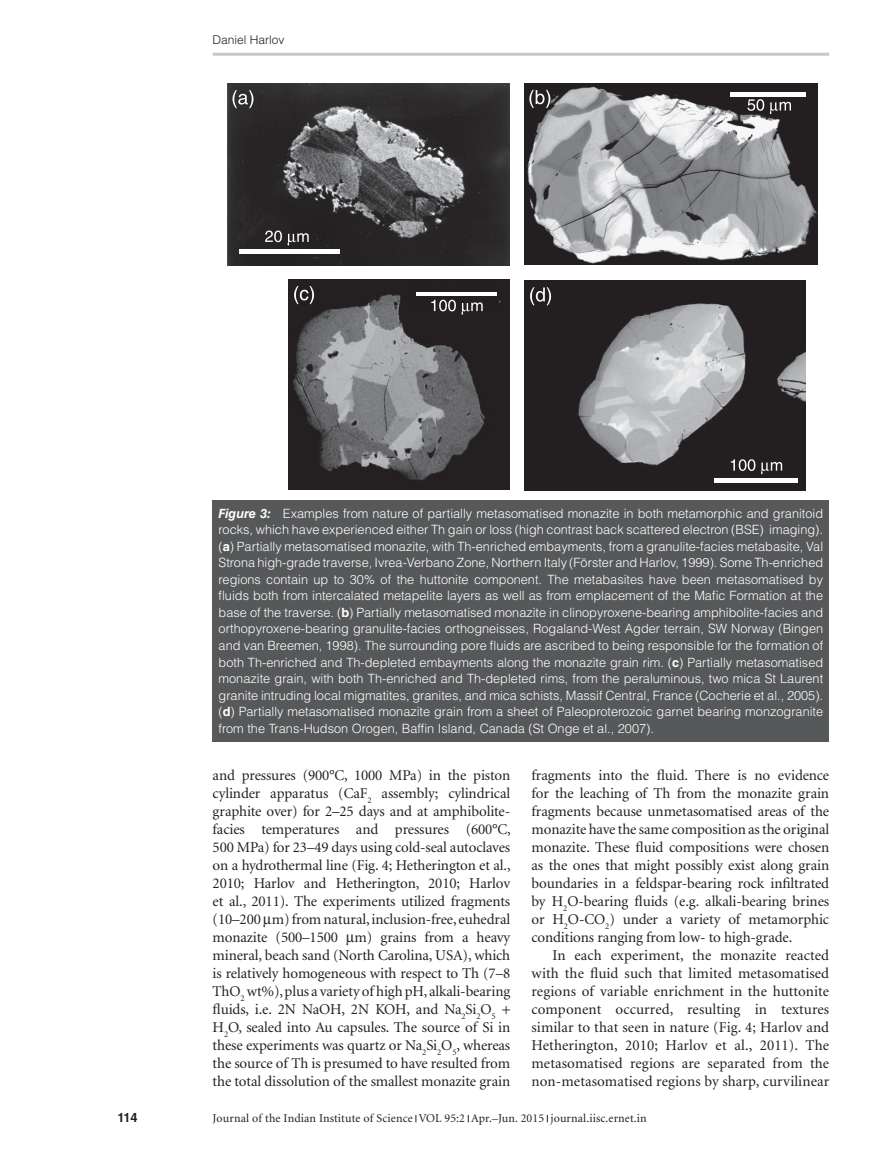
<style>
.page{position:relative;width:893px;height:1174px;background:#fff}
.page>*{position:absolute;margin:0;border:0;box-sizing:border-box;transform-origin:0 0}
.Tx{font:15px/18px "Minion";letter-spacing:-.01em;color:#231f20;text-align:justify}
.FigC{font:300 12.75px/16.5px "Helvetica LT Std";color:#fff;text-align:justify}
.t1{font:700 12.75px "Helvetica LT Std";color:#231f20}
.t2{font:12px "Minion";letter-spacing:.01em;color:#231f20}
.t3{font:300 12px "Helvetica LT Std";color:#231f20}
.s1{font-weight:700;font-style:italic}
.s2{font-weight:700}
</style>
<div class="page">
<hr style="left:213px;top:53px;width:616px;height:3px;background:#c7c8ca">
<div style="left:213px;top:500px;width:616px;height:241px;background:#57585a"></div>
<img style="left:227px;top:84px;width:282px;height:182px">
<hr style="left:239px;top:250px;width:101px;height:4px;background:#fff">
<svg style="left:265px;top:230px;width:44px;height:15px"></svg>
<img style="left:524px;top:84px;width:294px;height:181px">
<div style="left:684px;top:90px;width:84px;height:8px;background:#231f20"></div>
<hr style="left:730px;top:92px;width:76px;height:4px;background:#fff">
<svg style="left:747px;top:99px;width:17px;height:12px"></svg>
<svg style="left:770px;top:102px;width:21px;height:12px"></svg>
<svg style="left:232px;top:90px;width:21px;height:18px"></svg>
<svg style="left:529px;top:90px;width:21px;height:18px"></svg>
<img style="left:289px;top:280px;width:220px;height:210px">
<div style="left:297px;top:287px;width:23px;height:18px;background:#231f20"></div>
<div style="left:408px;top:287px;width:91px;height:19px;background:#231f20"></div>
<hr style="left:416px;top:292px;width:81px;height:4px;background:#fff">
<img style="left:525px;top:280px;width:280px;height:211px">
<div style="left:578px;top:285px;width:206px;height:17px;background:#231f20"></div>
<hr style="left:714px;top:478px;width:84px;height:4px;background:#fff">
<svg style="left:431px;top:300px;width:52px;height:15px"></svg>
<svg style="left:731px;top:459px;width:24px;height:12px"></svg>
<svg style="left:761px;top:462px;width:21px;height:12px"></svg>
<svg style="left:294px;top:286px;width:20px;height:18px"></svg>
<svg style="left:530px;top:287px;width:21px;height:18px"></svg>
<p class="t3" style="left:213px;top:32px;width:74px">Daniel Harlov</p>
<p class="FigC" style="left:219px;top:505px;width:606px"><span class="s1">Figure 3:</span> Examples from nature of partially metasomatised monazite in both metamorphic and granitoid rocks, which have experienced either Th gain or loss (high contrast back scattered electron (BSE) imaging). (<span class="s2">a</span>) Partially metasomatised monazite, with Th-enriched embayments, from a granulite-facies metabasite, Val Strona high-grade traverse, Ivrea-Verbano Zone, Northern Italy (Förster and Harlov, 1999). Some Th-enriched regions contain up to 30% of the huttonite component. The metabasites have been metasomatised by fluids both from intercalated metapelite layers as well as from emplacement of the Mafic Formation at the base of the traverse. (<span class="s2">b</span>) Partially metasomatised monazite in clinopyroxene-bearing amphibolite-facies and orthopyroxene-bearing granulite-facies orthogneisses, Rogaland-West Agder terrain, SW Norway (Bingen and van Breemen, 1998). The surrounding pore fluids are ascribed to being responsible for the formation of both Th-enriched and Th-depleted embayments along the monazite grain rim. (<span class="s2">c</span>) Partially metasomatised monazite grain, with both Th-enriched and Th-depleted rims, from the peraluminous, two mica St Laurent granite intruding local migmatites, granites, and mica schists, Massif Central, France (Cocherie et al., 2005). (<span class="s2">d</span>) Partially metasomatised monazite grain from a sheet of Paleoproterozoic garnet bearing monzogranite from the Trans-Hudson Orogen, Baffin Island, Canada (St Onge et al., 2007).</p>
<p class="Tx" style="left:213px;top:767px;width:300px;text-align:left">and pressures (900°C, 1000 MPa) in the piston cylinder apparatus (CaF<sub>2</sub> assembly; cylindrical graphite over) for 2–25 days and at amphibolite&shy;facies temperatures and pressures (600°C, 500 MPa) for 23–49 days using cold-seal autoclaves on a hydrothermal line (Fig. 4; Hetherington et al., 2010; Harlov and Hetherington, 2010; Harlov et al., 2011). The experiments utilized fragments (10–200 m) from natural, inclusion-free, euhedral monazite (500–1500 m) grains from a heavy mineral, beach sand (North Carolina, USA), which is relatively homogeneous with respect to Th (7–8<br>ThO<sub>2</sub> wt%), plus a variety of high pH, alkali-bearing fluids, i.e. 2N NaOH, 2N KOH, and Na<sub>2</sub>Si<sub>2</sub>O<sub>5<br></sub>H<sub>2</sub>O, sealed into Au capsules. The source of Si in these experiments was quartz or Na<sub>2</sub>Si<sub>2</sub>O<sub>5</sub>, whereas the source of Th is presumed to have resulted from the total dissolution of the smallest monazite grain</p>
<p class="Tx" style="left:531px;top:767px;width:299px">fragments into the fluid. There is no evidence for the leaching of Th from the monazite grain fragments because unmetasomatised areas of the monazite have the same composition as the original monazite. These fluid compositions were chosen as the ones that might possibly exist along grain boundaries in a feldspar-bearing rock infiltrated by H<sub>2</sub>O-bearing fluids (e.g. alkali-bearing brines or H<sub>2</sub>O-CO<sub>2</sub>) under a variety of metamorphic conditions ranging from low- to high-grade.</p>
<p class="Tx" style="left:531px;top:947px;width:299px;text-indent:21px">In each experiment, the monazite reacted with the fluid such that limited metasomatised regions of variable enrichment in the huttonite component occurred, resulting in textures similar to that seen in nature (Fig. 4; Harlov and Hetherington, 2010; Harlov et al., 2011). The metasomatised regions are separated from the non-metasomatised regions by sharp, curvilinear</p>
<p class="t1" style="left:118px;top:1110px;width:21px">114</p>
<p class="t2" style="left:213px;top:1112px;width:436px">Journal of the Indian Institute of Science VOL 95:2 Apr.–Jun. 2015 journal.iisc.ernet.in</p>
</div>
